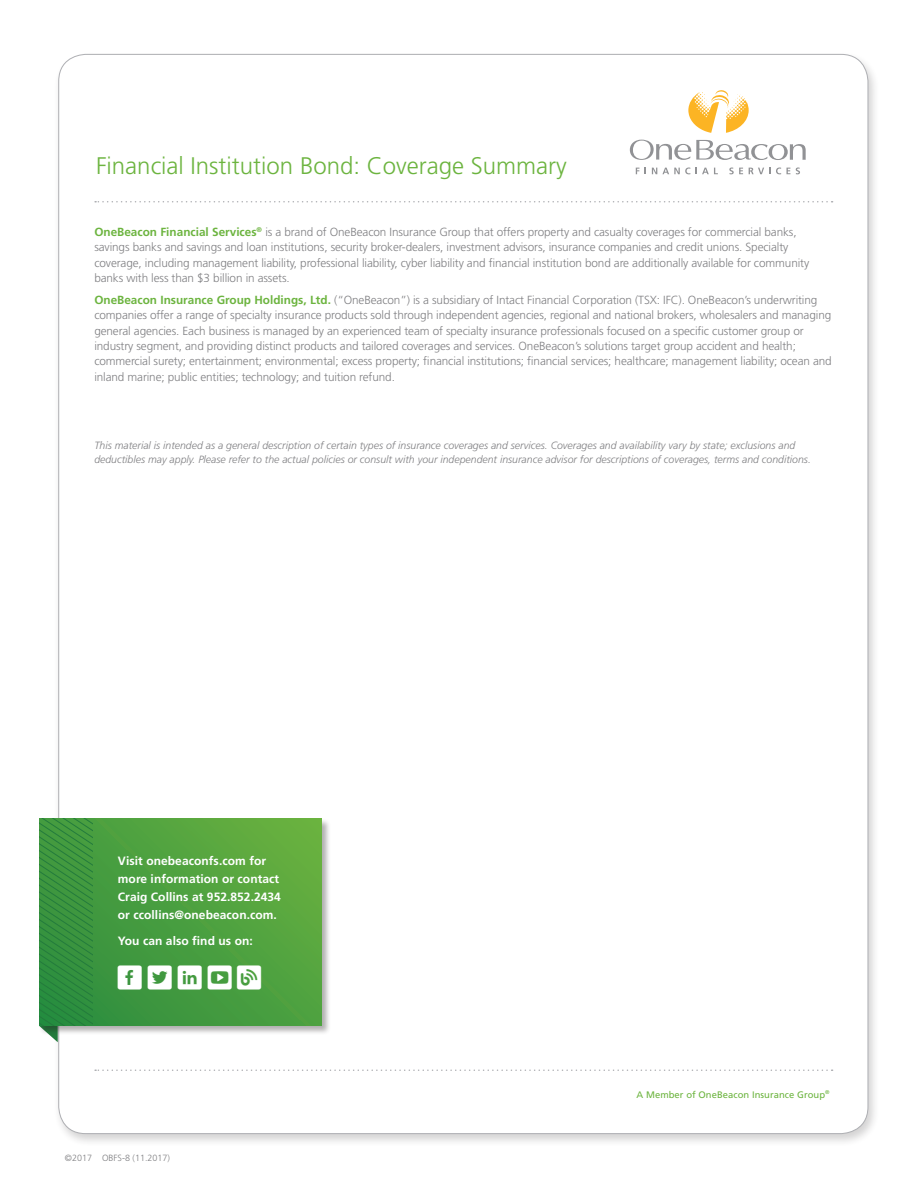
<style>
.page{position:relative;width:918px;height:1188px;background:#fff}
.page>*{position:absolute;margin:0;border:0;box-sizing:border-box;transform-origin:0 0}
.t1{font:300 24px "Frutiger";color:#6cb43f}
.t2{font:700 12px/18px "Frutiger";letter-spacing:.005em;color:#fff}
.t3{font:300 11.7px/15.3px "Frutiger";letter-spacing:-.01em;color:#808083}
.t4{font:italic 300 10.5px/13.5px "Frutiger";color:#808083}
.t5{font:9.45px "Frutiger";letter-spacing:.005em;color:#6cb43f}
.t6{font:300 9px "Frutiger";color:#808083}
.s1{font-weight:700;color:#6cb43f}
</style>
<div class="page">
<div style="left:53px;top:52px;width:826px;height:1096px;background:#231f20;opacity:.2"></div>
<div style="left:59px;top:54px;width:809px;height:1080px;background:#fff;border-radius:27px"></div>
<svg style="left:95px;top:201px;width:738px;height:1px"></svg>
<svg style="left:688px;top:90px;width:61px;height:43px"></svg>
<svg style="left:630px;top:140px;width:176px;height:20px"></svg>
<svg style="left:636px;top:168px;width:3px;height:6px"></svg>
<svg style="left:652px;top:167px;width:38px;height:7px"></svg>
<svg style="left:696px;top:168px;width:22px;height:6px"></svg>
<svg style="left:729px;top:168px;width:14px;height:6px"></svg>
<svg style="left:749px;top:167px;width:41px;height:7px"></svg>
<svg style="left:796px;top:168px;width:4px;height:6px"></svg>
<div style="left:38px;top:819px;width:293px;height:217px;background:#231f20;opacity:.35"></div>
<svg style="left:93px;top:819px;width:228px;height:207px;background:#4ea13f"></svg>
<svg style="left:39px;top:819px;width:54px;height:223px;background:#3f9548"></svg>
<svg style="left:95px;top:1070px;width:738px;height:1px"></svg>
<svg style="left:118px;top:965px;width:24px;height:24px"></svg>
<svg style="left:148px;top:965px;width:24px;height:24px"></svg>
<svg style="left:178px;top:965px;width:24px;height:24px"></svg>
<svg style="left:208px;top:965px;width:53px;height:24px"></svg>
<h1 class="t1" style="left:96px;top:152px;width:472px">Financial Institution Bond: Coverage Summary</h1>
<p class="t3" style="left:94px;top:224px;width:716px"><span class="s1">OneBeacon Financial Services</span><sup>®</sup> is a brand of OneBeacon Insurance Group that offers property and casualty coverages for commercial banks, savings banks and savings and loan institutions, security broker-dealers, investment advisors, insurance companies and credit unions. Specialty coverage, including management liability, professional liability, cyber liability and financial institution bond are additionally available for community banks with less than $3 billion in assets.</p>
<p class="t3" style="left:94px;top:292px;width:739px"><span class="s1">OneBeacon Insurance Group Holdings, Ltd.</span> (“OneBeacon”) is a subsidiary of Intact Financial Corporation (TSX: IFC). OneBeacon’s underwriting companies offer a range of specialty insurance products sold through independent agencies, regional and national brokers, wholesalers and managing general agencies. Each business is managed by an experienced team of specialty insurance professionals focused on a specific customer group or industry segment, and providing distinct products and tailored coverages and services. OneBeacon’s solutions target group accident and health; commercial surety; entertainment; environmental; excess property; financial institutions; financial services; healthcare; management liability; ocean and inland marine; public entities; technology; and tuition refund.</p>
<p class="t4" style="left:94px;top:439px;width:718px">This material is intended as a general description of certain types of insurance coverages and services. Coverages and availability vary by state; exclusions and deductibles may apply. Please refer to the actual policies or consult with your independent insurance advisor for descriptions of coverages, terms and conditions.</p>
<p class="t2" style="left:118px;top:852px;width:165px">Visit onebeaconfs.com for more information or contact<br>Craig Collins at 952.852.2434 or ccollins@onebeacon.com.</p>
<p class="t2" style="left:118px;top:931px;width:136px">You can also find us on:</p>
<p class="t6" style="left:65px;top:1153px;width:107px">©2017 OBFS-8 (11.2017)</p>
<p class="t5" style="left:637px;top:1089px;width:195px">A Member of OneBeacon Insurance Group<sup>®</sup></p>
</div>
